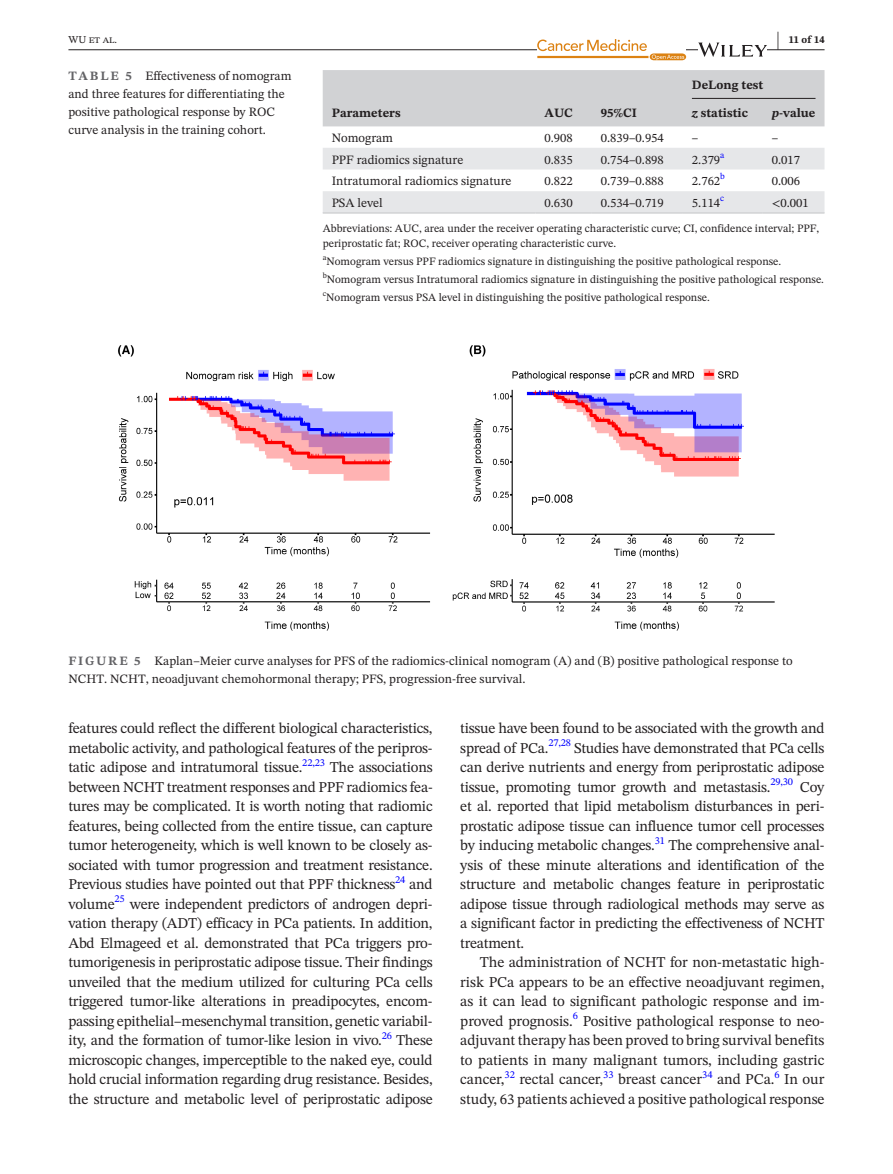
<style>
.page{position:relative;width:893px;height:1174px;background:#fff}
.page>*{position:absolute;margin:0;border:0;box-sizing:border-box;transform-origin:0 0}
.t1{font:700 21px "STIX Two Text";color:#231f20;scale:.42 1}
.t2{font:15px/19.5px "STIX Two Text";letter-spacing:-.015em;color:#231f20;text-align:justify}
.t3{font:12.75px/18px "STIX Two Text";color:#231f20}
.t4{font:700 12.75px "STIX Two Text";color:#231f20}
.t5{font:11.25px/15.8px "STIX Two Text";color:#231f20}
.t6{font:10.5px "STIX Two Text";letter-spacing:-.015em;color:#00f}
.t7{font:10.5px "STIX Two Text";color:#231f20}
.t8{font:700 10.5px "STIX Two Text";color:#231f20}
.t9{font:8.85px "STIX Two Text";color:#00f}
.t10{font:7.8px "STIX Two Text";color:#231f20}
.s1{font-weight:700;color:#636366}
.s2{font-style:italic}
.s3{font-family:"STIX"}
</style>
<div class="page">
<hr style="left:68px;top:49px;width:756px;height:1px;background:#231f20">
<svg style="left:537px;top:39px;width:149px;height:21px"></svg>
<svg style="left:698px;top:43px;width:69px;height:14px"></svg>
<img style="left:118px;top:345px;width:657px;height:286px">
<div style="left:323px;top:70px;width:501px;height:56px;background:#d1d2d4"></div>
<svg style="left:323px;top:148px;width:501px;height:64px"></svg>
<hr style="left:323px;top:212px;width:212px;height:2px;background:#d1d2d4">
<hr style="left:535px;top:212px;width:57px;height:2px;background:#d1d2d4">
<hr style="left:592px;top:212px;width:91px;height:2px;background:#d1d2d4">
<hr style="left:683px;top:212px;width:80px;height:2px;background:#d1d2d4">
<hr style="left:763px;top:212px;width:61px;height:2px;background:#d1d2d4">
<hr style="left:692px;top:98px;width:123px;height:1px;background:#231f20">
<h1 class="t1" style="left:777px;top:24px;width:8px">|</h1>
<p class="t7" style="left:68px;top:32px;width:50px">WU et al.</p>
<p class="t8" style="left:789px;top:32px;width:37px">11 of 14</p>
<p class="t3" style="left:68px;top:66px;width:225px"><span class="s1">TABLE 5</span> Effectiveness of nomogram and three features for differentiating the positive pathological response by ROC curve analysis in the training cohort.</p>
<p class="t4" style="left:332px;top:104px;width:70px">Parameters</p>
<p class="t4" style="left:544px;top:104px;width:30px">AUC</p>
<p class="t4" style="left:601px;top:104px;width:38px">95%CI</p>
<p class="t4" style="left:692px;top:76px;width:73px">DeLong test</p>
<p class="t4" style="left:692px;top:104px;width:58px"><span class="s2">z</span> statistic</p>
<p class="t4" style="left:772px;top:104px;width:45px"><span class="s2">p</span>-value</p>
<p class="t3" style="left:332px;top:128px;width:63px">Nomogram</p>
<p class="t3" style="left:544px;top:128px;width:30px">0.908</p>
<p class="t3" style="left:601px;top:128px;width:65px">0.839–0.954</p>
<p class="t3" style="left:692px;top:128px;width:8px">–</p>
<p class="t3" style="left:772px;top:128px;width:8px">–</p>
<p class="t3" style="left:332px;top:150px;width:133px">PPF radiomics signature</p>
<p class="t3" style="left:544px;top:150px;width:30px">0.835</p>
<p class="t3" style="left:601px;top:150px;width:65px">0.754–0.898</p>
<p class="t3" style="left:692px;top:150px;width:30px">2.379</p>
<p class="t9" style="left:720px;top:148px;width:6px">a</p>
<p class="t3" style="left:772px;top:150px;width:30px">0.017</p>
<p class="t3" style="left:332px;top:172px;width:181px">Intratumoral radiomics signature</p>
<p class="t3" style="left:544px;top:172px;width:30px">0.822</p>
<p class="t3" style="left:601px;top:172px;width:65px">0.739–0.888</p>
<p class="t3" style="left:692px;top:172px;width:35px">2.762<sup>b</sup></p>
<p class="t3" style="left:772px;top:172px;width:30px">0.006</p>
<p class="t3" style="left:332px;top:194px;width:53px">PSA level</p>
<p class="t3" style="left:544px;top:194px;width:30px">0.630</p>
<p class="t3" style="left:601px;top:194px;width:65px">0.534–0.719</p>
<p class="t3" style="left:692px;top:194px;width:34px">5.114<sup>c</sup></p>
<p class="t3" style="left:772px;top:194px;width:39px"><span class="s3">&lt;</span>0.001</p>
<p class="t5" style="left:323px;top:220px;width:498px">Abbreviations: AUC, area under the receiver operating characteristic curve; CI, confidence interval; PPF, periprostatic fat; ROC, receiver operating characteristic curve.</p>
<p class="t10" style="left:323px;top:252px;width:5px">a</p>
<p class="t5" style="left:326px;top:254px;width:456px">Nomogram versus PPF radiomics signature in distinguishing the positive pathological response.</p>
<p class="t10" style="left:323px;top:270px;width:6px">b</p>
<p class="t5" style="left:327px;top:272px;width:499px">Nomogram versus Intratumoral radiomics signature in distinguishing the positive pathological response.</p>
<p class="t10" style="left:323px;top:288px;width:5px">c</p>
<p class="t5" style="left:326px;top:290px;width:385px">Nomogram versus PSA level in distinguishing the positive pathological response.</p>
<p class="t3" style="left:68px;top:652px;width:726px"><span class="s1">FIGURE 5</span> Kaplan–Meier curve analyses for PFS of the radiomics-clinical nomogram (A) and (B) positive pathological response to<br>NCHT. NCHT, neoadjuvant chemohormonal therapy; PFS, progression-free survival.</p>
<p class="t2" style="left:68px;top:718px;width:366px">features could reflect the different biological characteristics, metabolic activity, and pathological features of the peripros&shy;tatic adipose and intratumoral tissue.</p>
<p class="t6" style="left:302px;top:754px;width:24px">22,23</p>
<p class="t2" style="left:68px;top:757px;width:366px;text-indent:261px">The associations between NCHT treatment responses and PPF radiomics fea&shy;tures may be complicated. It is worth noting that radiomic features, being collected from the entire tissue, can capture tumor heterogeneity, which is well known to be closely as&shy;sociated with tumor progression and treatment resistance.<br>Previous studies have pointed out that PPF thickness</p>
<p class="t6" style="left:395px;top:871px;width:12px">24</p>
<p class="t2" style="left:409px;top:874px;width:25px">and</p>
<p class="t2" style="left:68px;top:894px;width:48px">volume</p>
<p class="t6" style="left:114px;top:891px;width:12px">25</p>
<p class="t2" style="left:68px;top:894px;width:366px;text-indent:61px">were independent predictors of androgen depri&shy;vation therapy (ADT) efficacy in PCa patients. In addition, Abd Elmageed et al. demonstrated that PCa triggers pro&shy;tumorigenesis in periprostatic adipose tissue. Their findings unveiled that the medium utilized for culturing PCa cells triggered tumor-like alterations in preadipocytes, encom&shy;passing epithelial–mesenchymal transition, genetic variabil&shy;ity, and the formation of tumor-like lesion in vivo.</p>
<p class="t6" style="left:382px;top:1027px;width:12px">26</p>
<p class="t2" style="left:68px;top:1030px;width:366px;text-indent:328px">These microscopic changes, imperceptible to the naked eye, could hold crucial information regarding drug resistance. Besides, the structure and metabolic level of periprostatic adipose</p>
<p class="t2" style="left:460px;top:718px;width:366px">tissue have been found to be associated with the growth and spread of PCa.<sup>27,28</sup> Studies have demonstrated that PCa cells can derive nutrients and energy from periprostatic adipose tissue, promoting tumor growth and metastasis.</p>
<p class="t6" style="left:770px;top:774px;width:24px">29,30</p>
<p class="t2" style="left:460px;top:777px;width:366px;text-indent:340px">Coy et al. reported that lipid metabolism disturbances in peri&shy;prostatic adipose tissue can influence tumor cell processes by inducing metabolic changes.</p>
<p class="t6" style="left:655px;top:832px;width:12px">31</p>
<p class="t2" style="left:460px;top:835px;width:366px;text-indent:208px">The comprehensive anal&shy;ysis of these minute alterations and identification of the structure and metabolic changes feature in periprostatic adipose tissue through radiological methods may serve as a significant factor in predicting the effectiveness of NCHT treatment.</p>
<p class="t2" style="left:460px;top:952px;width:366px;text-indent:20px">The administration of NCHT for non-metastatic high&shy;risk PCa appears to be an effective neoadjuvant regimen, as it can lead to significant pathologic response and im&shy;proved prognosis.</p>
<p class="t6" style="left:573px;top:1008px;width:7px">6</p>
<p class="t2" style="left:460px;top:1011px;width:366px;text-indent:123px">Positive pathological response to neo&shy;adjuvant therapy has been proved to bring survival benefits to patients in many malignant tumors, including gastric cancer,</p>
<p class="t6" style="left:505px;top:1066px;width:12px">32</p>
<p class="t2" style="left:519px;top:1069px;width:85px">rectal cancer,</p>
<p class="t6" style="left:603px;top:1066px;width:12px">33</p>
<p class="t2" style="left:618px;top:1069px;width:86px">breast cancer</p>
<p class="t6" style="left:702px;top:1066px;width:12px">34</p>
<p class="t2" style="left:717px;top:1069px;width:59px">and PCa.</p>
<p class="t6" style="left:775px;top:1066px;width:7px">6</p>
<p class="t2" style="left:460px;top:1069px;width:366px;text-align:right">In our<br>study, 63 patients achieved a positive pathological response</p>
</div>
